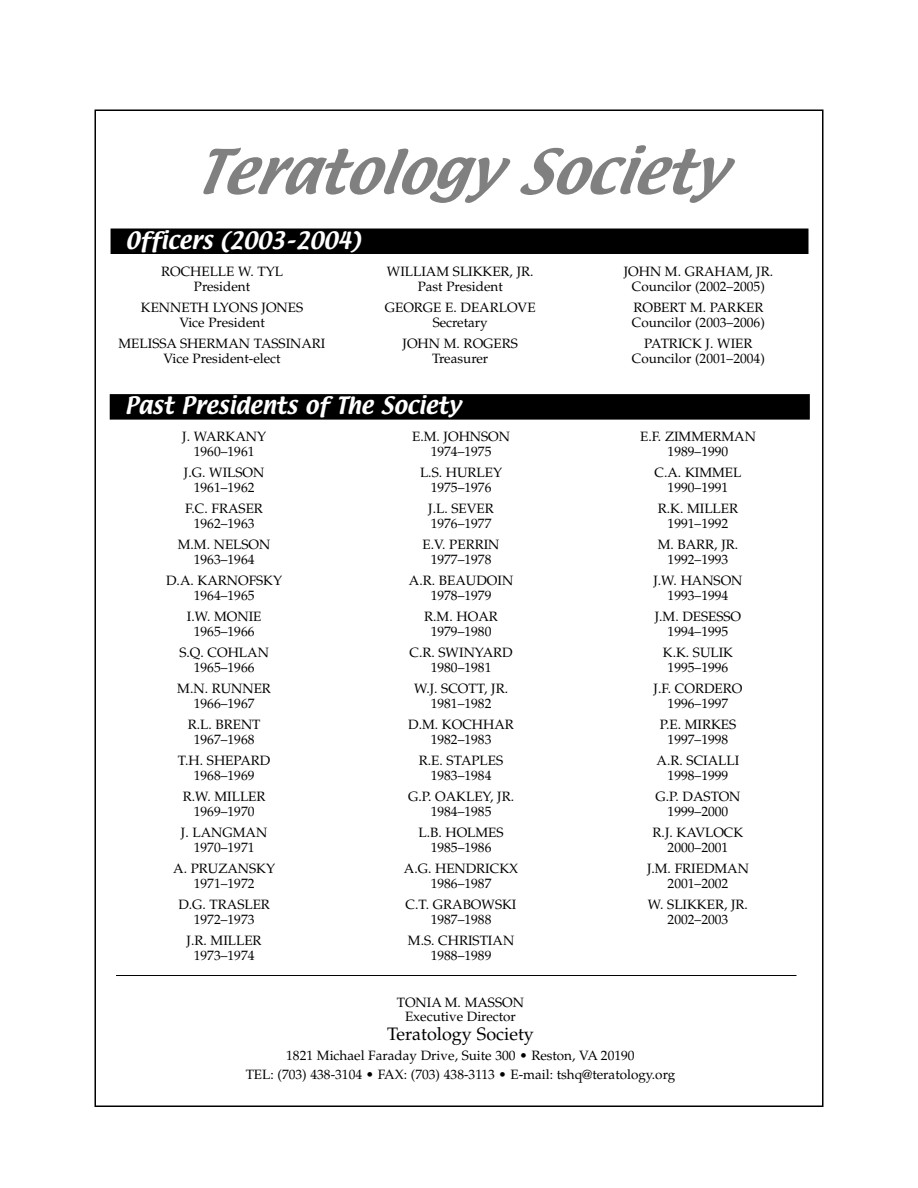
<style>
.page{position:relative;width:918px;height:1188px;background:#fff}
.page>*{position:absolute;margin:0;border:0;box-sizing:border-box;transform-origin:0 0}
.t1{font:italic 54px "Textile";color:#808080}
.t2{font:21px "Textile";color:#fff}
.t3{font:18px "Palatino";color:#000}
.t4{font:13.5px/15px "Palatino";color:#000;text-align:center}
</style>
<div class="page">
<div style="left:111px;top:229px;width:697px;height:25px;background:#000"></div>
<div style="left:110px;top:394px;width:700px;height:26px;background:#000"></div>
<hr style="left:116px;top:975px;width:680px;height:1px;background:#000">
<h1 class="t1" style="left:194px;top:149px;width:530px">Teratology Society</h1>
<h2 class="t2" style="left:126px;top:231px;width:236px">Officers (2003–2004)</h2>
<p class="t4" style="left:161px;top:265px;width:123px">ROCHELLE W. TYL<br>President</p>
<p class="t4" style="left:141px;top:301px;width:164px">KENNETH LYONS JONES<br>Vice President</p>
<p class="t4" style="left:119px;top:337px;width:208px">MELISSA SHERMAN TASSINARI<br>Vice President-elect</p>
<p class="t4" style="left:387px;top:265px;width:148px">WILLIAM SLIKKER, JR.<br>Past President</p>
<p class="t4" style="left:385px;top:301px;width:152px">GEORGE E. DEARLOVE<br>Secretary</p>
<p class="t4" style="left:403px;top:337px;width:117px">JOHN M. ROGERS<br>Treasurer</p>
<h2 class="t2" style="left:125px;top:397px;width:337px">Past Presidents of The Society</h2>
<p class="t4" style="left:182px;top:431px;width:85px">J. WARKANY<br>1960–1961</p>
<p class="t4" style="left:184px;top:467px;width:82px">J.G. WILSON<br>1961–1962</p>
<p class="t4" style="left:185px;top:503px;width:79px">F.C. FRASER<br>1962–1963</p>
<p class="t4" style="left:178px;top:539px;width:94px">M.M. NELSON<br>1963–1964</p>
<p class="t4" style="left:166px;top:575px;width:117px">D.A. KARNOFSKY<br>1964–1965</p>
<p class="t4" style="left:187px;top:611px;width:76px">I.W. MONIE<br>1965–1966</p>
<p class="t4" style="left:179px;top:647px;width:91px">S.Q. COHLAN<br>1965–1966</p>
<p class="t4" style="left:177px;top:683px;width:95px">M.N. RUNNER<br>1966–1967</p>
<p class="t4" style="left:188px;top:719px;width:74px">R.L. BRENT<br>1967–1968</p>
<p class="t4" style="left:178px;top:755px;width:94px">T.H. SHEPARD<br>1968–1969</p>
<p class="t4" style="left:183px;top:791px;width:84px">R.W. MILLER<br>1969–1970</p>
<p class="t4" style="left:181px;top:827px;width:88px">J. LANGMAN<br>1970–1971</p>
<p class="t4" style="left:173px;top:863px;width:103px">A. PRUZANSKY<br>1971–1972</p>
<p class="t4" style="left:178px;top:899px;width:93px">D.G. TRASLER<br>1972–1973</p>
<p class="t4" style="left:187px;top:935px;width:77px">J.R. MILLER<br>1973–1974</p>
<p class="t4" style="left:412px;top:431px;width:99px">E.M. JOHNSON<br>1974–1975</p>
<p class="t4" style="left:420px;top:467px;width:84px">L.S. HURLEY<br>1975–1976</p>
<p class="t4" style="left:428px;top:503px;width:67px;text-align:left">J.L. SEVER<br>1976–1977</p>
<p class="t4" style="left:423px;top:539px;width:78px">E.V. PERRIN<br>1977–1978</p>
<p class="t4" style="left:409px;top:575px;width:106px">A.R. BEAUDOIN<br>1978–1979</p>
<p class="t4" style="left:424px;top:611px;width:75px">R.M. HOAR<br>1979–1980</p>
<p class="t4" style="left:410px;top:647px;width:105px">C.R. SWINYARD<br>1980–1981</p>
<p class="t4" style="left:414px;top:683px;width:96px">W.J. SCOTT, JR.<br>1981–1982</p>
<p class="t4" style="left:408px;top:719px;width:107px">D.M. KOCHHAR<br>1982–1983</p>
<p class="t4" style="left:419px;top:755px;width:86px">R.E. STAPLES<br>1983–1984</p>
<p class="t4" style="left:408px;top:791px;width:108px">G.P. OAKLEY, JR.<br>1984–1985</p>
<p class="t4" style="left:419px;top:827px;width:87px">L.B. HOLMES<br>1985–1986</p>
<p class="t4" style="left:404px;top:863px;width:116px">A.G. HENDRICKX<br>1986–1987</p>
<p class="t4" style="left:406px;top:899px;width:112px">C.T. GRABOWSKI<br>1987–1988</p>
<p class="t4" style="left:408px;top:935px;width:108px">M.S. CHRISTIAN<br>1988–1989</p>
<p class="t4" style="left:624px;top:265px;width:151px">JOHN M. GRAHAM, JR.<br>Councilor (2002–2005)</p>
<p class="t4" style="left:632px;top:301px;width:134px;text-align:left">ROBERT M. PARKER<br>Councilor (2003–2006)</p>
<p class="t4" style="left:632px;top:337px;width:134px">PATRICK J. WIER<br>Councilor (2001–2004)</p>
<p class="t4" style="left:640px;top:431px;width:117px">E.F. ZIMMERMAN<br>1989–1990</p>
<p class="t4" style="left:655px;top:467px;width:88px">C.A. KIMMEL<br>1990–1991</p>
<p class="t4" style="left:658px;top:503px;width:82px">R.K. MILLER<br>1991–1992</p>
<p class="t4" style="left:658px;top:539px;width:82px">M. BARR, JR.<br>1992–1993</p>
<p class="t4" style="left:653px;top:575px;width:91px">J.W. HANSON<br>1993–1994</p>
<p class="t4" style="left:655px;top:611px;width:88px">J.M. DESESSO<br>1994–1995</p>
<p class="t4" style="left:663px;top:647px;width:72px">K.K. SULIK<br>1995–1996</p>
<p class="t4" style="left:654px;top:683px;width:90px">J.F. CORDERO<br>1996–1997</p>
<p class="t4" style="left:660px;top:719px;width:78px">P.E. MIRKES<br>1997–1998</p>
<p class="t4" style="left:657px;top:755px;width:84px">A.R. SCIALLI<br>1998–1999</p>
<p class="t4" style="left:655px;top:791px;width:87px">G.P. DASTON<br>1999–2000</p>
<p class="t4" style="left:653px;top:827px;width:92px">R.J. KAVLOCK<br>2000–2001</p>
<p class="t4" style="left:647px;top:863px;width:103px">J.M. FRIEDMAN<br>2001–2002</p>
<p class="t4" style="left:648px;top:899px;width:102px">W. SLIKKER, JR.<br>2002–2003</p>
<p class="t4" style="left:397px;top:998px;width:129px;line-height:13.5px">TONIA M. MASSON<br>Executive Director</p>
<h3 class="t3" style="left:387px;top:1027px;width:148px">Teratology Society</h3>
<p class="t4" style="left:246px;top:1047px;width:431px;line-height:19.5px">1821 Michael Faraday Drive, Suite 300 • Reston, VA 20190<br>TEL: (703) 438-3104 • FAX: (703) 438-3113 • E-mail: tshq@teratology.org</p>
</div>
